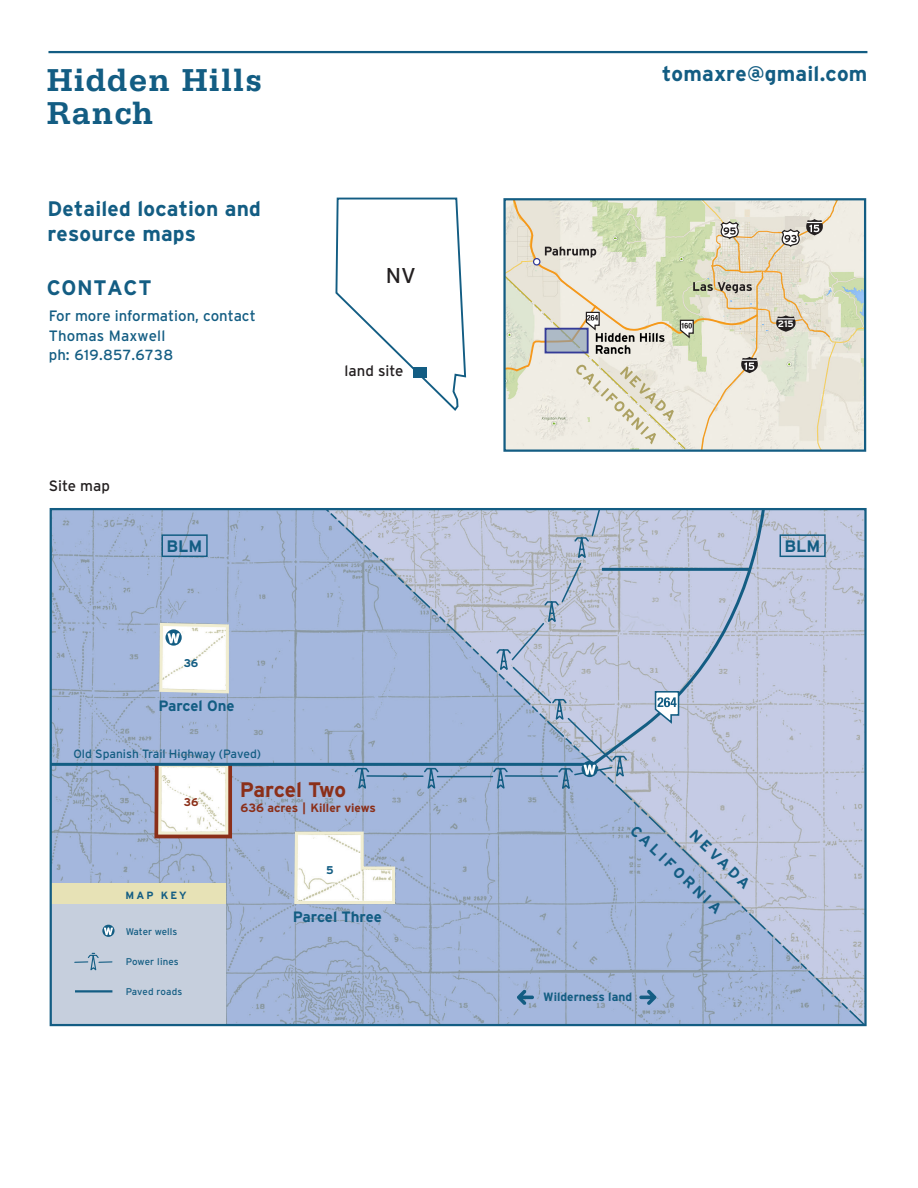
<style>
.page{position:relative;width:918px;height:1188px;background:#fff}
.page>*{position:absolute;margin:0;border:0;box-sizing:border-box;transform-origin:0 0}
.t1{font:700 33.45px/33.5px "Serifa";letter-spacing:.03em;color:#135d83}
.t2{font:21.45px "Interstate";color:#231f20}
.t3{font:700 21px/25.5px "Interstate";letter-spacing:.01em;color:#135d83}
.t4{font:700 21px "Interstate";letter-spacing:-.015em;color:#8b2f19}
.t5{font:700 21px "Interstate";letter-spacing:.03em;color:#135d83}
.t6{font:700 16.65px "Interstate";color:#135d83}
.t7{font:15px/19.5px "Interstate";color:#135d83}
.t8{font:700 15px "Interstate";letter-spacing:-.005em;color:#135d83}
.t9{font:15px "Interstate";color:#231f20}
.t10{font:14.7px "Interstate";letter-spacing:.02em;color:#135d83}
.t11{font:12px "Interstate";color:#135d83}
.t12{font:700 12px "Interstate";color:#8b2f19}
.t13{font:700 12px "Interstate";color:#135d83}
.t14{font:700 11.25px "Interstate";color:#135d83}
.t15{font:700 11.25px "Interstate";color:#8b2f19}
.t16{font:700 10.5px "Interstate";letter-spacing:.2em;color:#135d83}
.t17{font:9.75px "Interstate";color:#135d83}
.t18{font:700 9.15px "Interstate";color:#fff}
.s1{font-size:15px}
</style>
<div class="page">
<img style="left:53px;top:767px;width:271px;height:256px">
<svg style="left:152px;top:767px;width:5px;height:74px"></svg>
<svg style="left:157px;top:767px;width:167px;height:139px"></svg>
<svg style="left:324px;top:511px;width:540px;height:512px;background:#b0bddb"></svg>
<div style="left:780px;top:534px;width:46px;height:23px;border:2px solid #135d83"></div>
<svg style="left:639px;top:990px;width:17px;height:15px"></svg>
<svg style="left:517px;top:990px;width:17px;height:15px"></svg>
<svg style="left:353px;top:767px;width:275px;height:25px;background:#94acd0"></svg>
<div style="left:51px;top:885px;width:175px;height:140px;background:#c6cfdd"></div>
<div style="left:51px;top:883px;width:175px;height:21px;background:#e7e2b6"></div>
<svg style="left:53px;top:511px;width:714px;height:256px;background:#aebcd9"></svg>
<svg style="left:654px;top:690px;width:26px;height:36px"></svg>
<div style="left:582px;top:761px;width:16px;height:16px;background:#135d83;border-radius:50%"></div>
<svg style="left:583px;top:764px;width:13px;height:11px"></svg>
<svg style="left:165px;top:629px;width:17px;height:17px"></svg>
<svg style="left:167px;top:633px;width:13px;height:11px"></svg>
<svg style="left:74px;top:952px;width:39px;height:19px"></svg>
<hr style="left:75px;top:990px;width:37px;height:3px;background:#135d83">
<svg style="left:102px;top:925px;width:13px;height:12px"></svg>
<svg style="left:104px;top:927px;width:9px;height:8px"></svg>
<hr style="left:48px;top:51px;width:819px;height:2px;background:#135d83">
<svg style="left:335px;top:197px;width:132px;height:214px"></svg>
<div style="left:413px;top:368px;width:14px;height:10px;background:#135d83"></div>
<img style="left:760px;top:201px;width:103px;height:248px">
<svg style="left:506px;top:265px;width:334px;height:184px;background:#e7e3d4"></svg>
<div style="left:503px;top:198px;width:363px;height:254px;border:2px solid #135d83"></div>
<svg style="left:781px;top:219px;width:44px;height:29px"></svg>
<svg style="left:505px;top:199px;width:255px;height:245px;background:#d7d9ca"></svg>
<svg style="left:774px;top:315px;width:24px;height:17px"></svg>
<h1 class="t1" style="left:47px;top:62px;width:217px">Hidden Hills<br>Ranch</h1>
<p class="t3" style="left:47px;top:195px;width:215px">Detailed location and resource maps</p>
<p class="t5" style="left:47px;top:276px;width:106px">CONTACT</p>
<p class="t7" style="left:49px;top:306px;width:208px">For more information, contact<br>Thomas Maxwell</p>
<p class="t10" style="left:49px;top:347px;width:126px"><span class="s1">ph:</span> 619.857.6738</p>
<p class="t9" style="left:49px;top:478px;width:63px">Site map</p>
<p class="t2" style="left:386px;top:263px;width:32px">NV</p>
<p class="t9" style="left:345px;top:362px;width:60px">land site</p>
<p class="t3" style="left:662px;top:61px;width:207px">tomaxre@gmail.com</p>
<p class="t18" style="left:778px;top:319px;width:17px">215</p>
<p class="t6" style="left:167px;top:537px;width:37px">BLM</p>
<p class="t6" style="left:785px;top:537px;width:37px">BLM</p>
<p class="t14" style="left:184px;top:656px;width:16px">36</p>
<p class="t8" style="left:158px;top:697px;width:78px">Parcel One</p>
<p class="t11" style="left:73px;top:747px;width:189px">Old Spanish Trail Highway (Paved)</p>
<p class="t15" style="left:184px;top:795px;width:16px">36</p>
<p class="t16" style="left:126px;top:889px;width:63px">MAP KEY</p>
<p class="t17" style="left:126px;top:926px;width:53px">Water wells</p>
<p class="t17" style="left:126px;top:956px;width:55px">Power lines</p>
<p class="t17" style="left:126px;top:986px;width:58px">Paved roads</p>
<p class="t4" style="left:240px;top:778px;width:108px">Parcel Two</p>
<p class="t12" style="left:241px;top:802px;width:137px">636 acres | Killer views</p>
<p class="t14" style="left:326px;top:864px;width:9px">5</p>
<p class="t8" style="left:293px;top:909px;width:91px">Parcel Three</p>
<p class="t8" style="left:639px;top:822px;width:122px;rotate:44deg">CALIFORNIA</p>
<p class="t8" style="left:698px;top:827px;width:79px;rotate:44deg">NEVADA</p>
<p class="t13" style="left:543px;top:990px;width:90px">Wilderness land</p>
</div>
